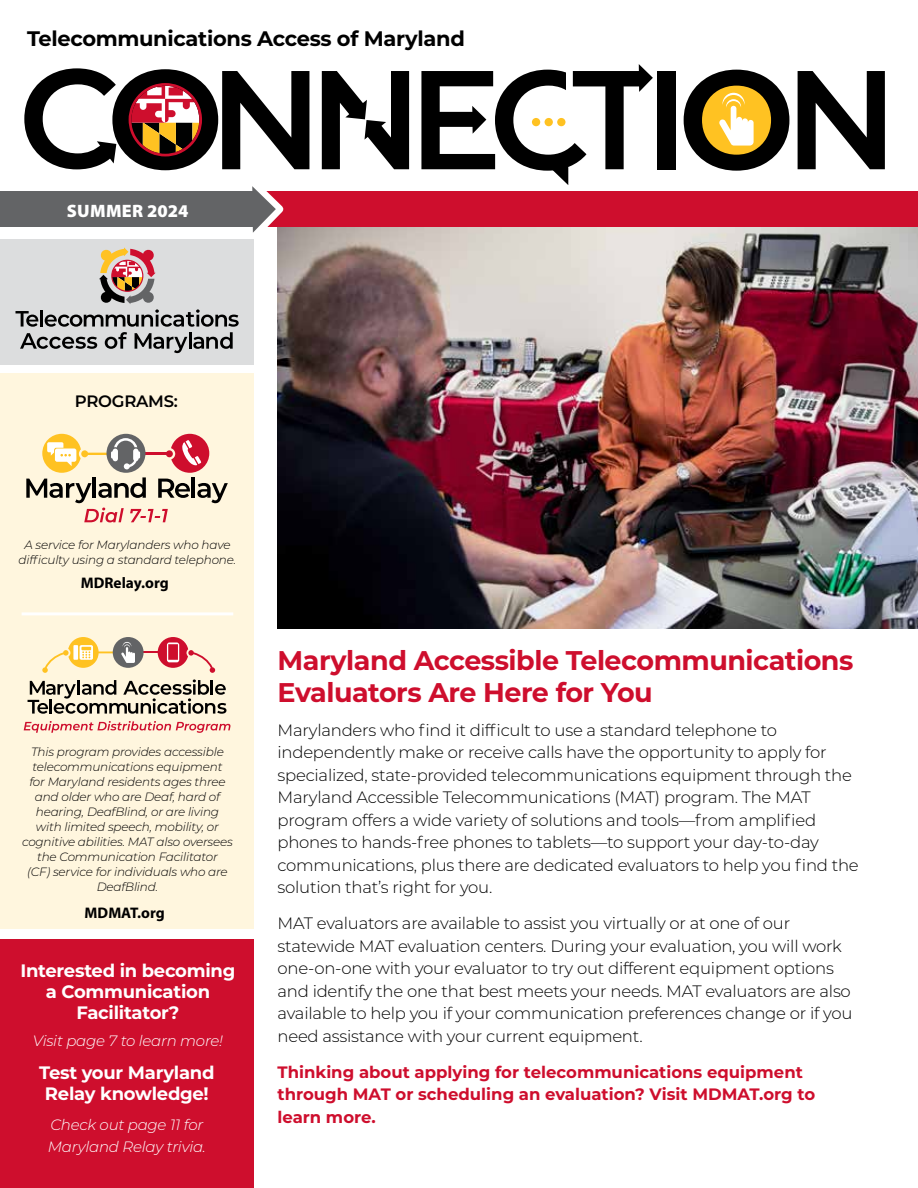
<style>
.page{position:relative;width:918px;height:1188px;background:#fff}
.page>*{position:absolute;margin:0;border:0;box-sizing:border-box;transform-origin:0 0}
.t1{font:700 27px/32.4px "Montserrat";letter-spacing:-.02em;color:#ce0e2d}
.t2{font:700 21px "Montserrat";letter-spacing:-.015em;color:#000}
.t3{font:700 18px/21px "Montserrat";letter-spacing:-.015em;color:#fff;text-align:center}
.t4{font:900 18px "Myriad Pro";letter-spacing:.02em;color:#fff}
.t5{font:300 16.5px/22.5px "Montserrat";letter-spacing:-.015em;color:#000}
.t6{font:700 16.5px/22.5px "Montserrat";color:#ce0e2d}
.t7{font:600 16.5px "Montserrat";letter-spacing:-.015em;color:#000}
.t8{font:700 15.3px "Myriad Pro";color:#000}
.t9{font:italic 300 15px/22.5px "Montserrat";letter-spacing:-.015em;color:#fff}
.t10{font:italic 300 12px/15px "Montserrat";letter-spacing:-.015em;color:#000;text-align:center}
</style>
<div class="page">
<img style="left:278px;top:227px;width:640px;height:402px">
<div style="left:0;top:239px;width:254px;height:125px;background:#dcddde"></div>
<div style="left:0;top:940px;width:254px;height:248px;background:#ce0e2d"></div>
<div style="left:0;top:374px;width:254px;height:555px;background:#fff6de"></div>
<div style="left:201px;top:192px;width:717px;height:35px;background:#ce0e2d"></div>
<svg style="left:26px;top:434px;width:202px;height:88px"></svg>
<div style="left:113px;top:637px;width:31px;height:31px;background:#636466;border-radius:50%"></div>
<svg style="left:28px;top:679px;width:198px;height:35px"></svg>
<svg style="left:24px;top:721px;width:206px;height:12px"></svg>
<svg style="left:121px;top:642px;width:14px;height:21px"></svg>
<svg style="left:42px;top:637px;width:72px;height:36px"></svg>
<svg style="left:144px;top:637px;width:71px;height:36px"></svg>
<div style="left:657px;top:71px;width:19px;height:98px;background:#000"></div>
<svg style="left:798px;top:71px;width:87px;height:98px"></svg>
<svg style="left:684px;top:70px;width:105px;height:101px"></svg>
<svg style="left:322px;top:71px;width:87px;height:98px"></svg>
<svg style="left:421px;top:64px;width:232px;height:121px"></svg>
<div style="left:532px;top:118px;width:8px;height:8px;background:#ffc222;border-radius:50%"></div>
<div style="left:545px;top:118px;width:8px;height:8px;background:#ffc222;border-radius:50%"></div>
<div style="left:557px;top:118px;width:9px;height:8px;background:#ffc222;border-radius:50%"></div>
<div style="left:0;top:192px;width:256px;height:35px;background:#636466"></div>
<svg style="left:16px;top:68px;width:293px;height:285px"></svg>
<hr style="left:22px;top:612px;width:211px;height:3px;background:#fff">
<p class="t2" style="left:27px;top:24px;width:440px">Telecommunications Access of Maryland</p>
<p class="t4" style="left:67px;top:199px;width:123px">SUMMER 2024</p>
<p class="t7" style="left:75px;top:389px;width:105px">PROGRAMS:</p>
<p class="t10" style="left:19px;top:537px;width:219px">A service for Marylanders who have difficulty using a standard telephone.</p>
<p class="t8" style="left:81px;top:573px;width:89px">MDRelay.org</p>
<p class="t10" style="left:22px;top:744px;width:212px">This program provides accessible telecommunications equipment<br>for Maryland residents ages three and older who are Deaf, hard of hearing, DeafBlind, or are living with limited speech, mobility, or cognitive abilities. MAT also oversees the Communication Facilitator<br>(CF) service for individuals who are<br>DeafBlind.</p>
<p class="t8" style="left:85px;top:902px;width:82px">MDMAT.org</p>
<p class="t3" style="left:20px;top:959px;width:216px">Interested in becoming a Communication<br>Facilitator?</p>
<p class="t9" style="left:33px;top:1029px;width:192px">Visit page 7 to learn more!</p>
<p class="t3" style="left:39px;top:1061px;width:177px">Test your Maryland<br>Relay knowledge!</p>
<p class="t9" style="left:48px;top:1112px;width:160px">Check out page 11 for<br>Maryland Relay trivia.</p>
<h1 class="t1" style="left:278px;top:643px;width:577px">Maryland Accessible Telecommunications<br>Evaluators Are Here for You</h1>
<p class="t5" style="left:278px;top:718px;width:583px">Marylanders who find it difficult to use a standard telephone to independently make or receive calls have the opportunity to apply for specialized, state-provided telecommunications equipment through the Maryland Accessible Telecommunications (MAT) program. The MAT program offers a wide variety of solutions and tools—from amplified phones to hands-free phones to tablets—to support your day-to-day communications, plus there are dedicated evaluators to help you find the solution that’s right for you.</p>
<p class="t5" style="left:278px;top:912px;width:576px">MAT evaluators are available to assist you virtually or at one of our statewide MAT evaluation centers. During your evaluation, you will work one-on-one with your evaluator to try out different equipment options and identify the one that best meets your needs. MAT evaluators are also available to help you if your communication preferences change or if you need assistance with your current equipment.</p>
<p class="t6" style="left:278px;top:1060px;width:539px">Thinking about applying for telecommunications equipment through MAT or scheduling an evaluation? Visit MDMAT.org to learn more.</p>
</div>
